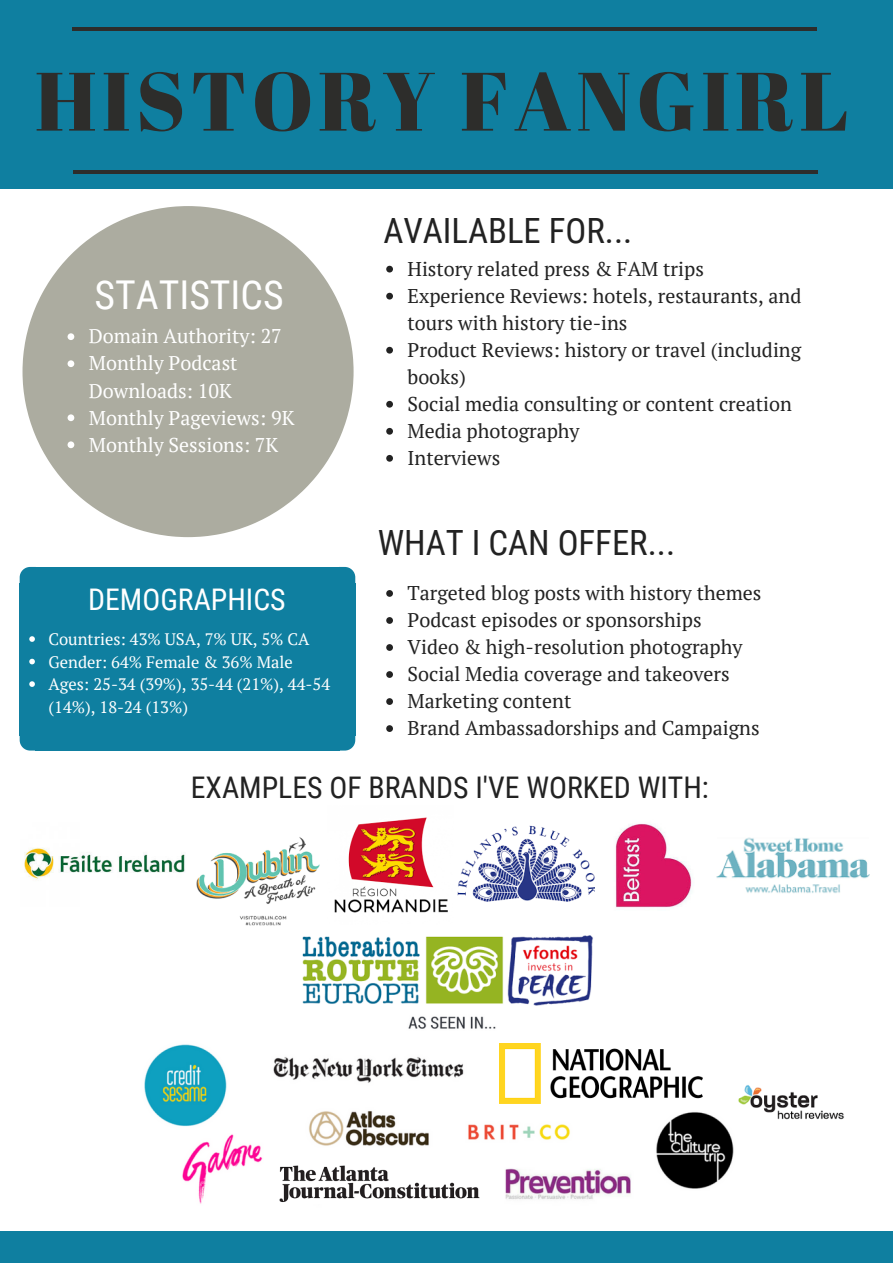
<style>
.page{position:relative;width:893px;height:1263px;background:#fff}
.page>*{position:absolute;margin:0;border:0;box-sizing:border-box;transform-origin:0 0}
.t1{font:82.5px "Abril Fatface";letter-spacing:.06em;color:#2d2d2b}
.t2{font:39.75px "Roboto Condensed";color:#fff}
.t3{font:34.8px "Roboto Condensed";color:#222}
.t4{font:29.85px "Roboto Condensed";color:#222}
.t5{font:29.85px "Roboto Condensed";color:#fff}
.t6{font:19.8px/27px "PT Serif";color:#222}
.t7{font:19.8px/27px "PT Serif";color:#fff}
.t8{font:16.5px/22.5px "PT Serif";color:#fff}
</style>
<div class="page">
<div style="left:0;top:0;width:893px;height:189px;background:#0f7fa0"></div>
<hr style="left:72px;top:27px;width:745px;height:3px;background:#2d2d2b">
<hr style="left:74px;top:170px;width:744px;height:3px;background:#2d2d2b">
<div style="left:0;top:1231px;width:893px;height:32px;background:#0f7fa0"></div>
<img style="left:457px;top:825px;width:138px;height:77px">
<svg style="left:23px;top:206px;width:331px;height:331px;fill:#acaca0"></svg>
<svg style="left:68px;top:333px;width:6px;height:7px"></svg>
<svg style="left:68px;top:360px;width:6px;height:7px"></svg>
<svg style="left:68px;top:414px;width:6px;height:7px"></svg>
<svg style="left:68px;top:441px;width:6px;height:7px"></svg>
<svg style="left:386px;top:266px;width:7px;height:6px"></svg>
<svg style="left:386px;top:293px;width:7px;height:7px"></svg>
<svg style="left:386px;top:347px;width:7px;height:7px"></svg>
<svg style="left:386px;top:401px;width:7px;height:7px"></svg>
<svg style="left:386px;top:428px;width:7px;height:7px"></svg>
<svg style="left:386px;top:455px;width:7px;height:7px"></svg>
<svg style="left:386px;top:590px;width:7px;height:7px"></svg>
<svg style="left:386px;top:617px;width:7px;height:7px"></svg>
<svg style="left:386px;top:644px;width:7px;height:7px"></svg>
<svg style="left:386px;top:671px;width:7px;height:7px"></svg>
<svg style="left:386px;top:698px;width:7px;height:7px"></svg>
<svg style="left:386px;top:725px;width:7px;height:7px"></svg>
<svg style="left:340px;top:567px;width:15px;height:17px"></svg>
<div style="left:339px;top:584px;width:16px;height:152px;background:#0f7fa0"></div>
<div style="left:35px;top:584px;width:305px;height:152px;background:#0f7fa0"></div>
<div style="left:35px;top:567px;width:305px;height:17px;background:#0f7fa0"></div>
<svg style="left:20px;top:567px;width:15px;height:17px"></svg>
<div style="left:20px;top:584px;width:16px;height:152px;background:#0f7fa0"></div>
<div style="left:35px;top:735px;width:305px;height:15px;background:#0f7fa0"></div>
<svg style="left:20px;top:736px;width:15px;height:14px"></svg>
<svg style="left:340px;top:736px;width:15px;height:14px"></svg>
<svg style="left:29px;top:636px;width:6px;height:6px"></svg>
<svg style="left:29px;top:659px;width:6px;height:5px"></svg>
<svg style="left:29px;top:681px;width:6px;height:6px"></svg>
<img style="left:144px;top:1005px;width:590px;height:199px">
<img style="left:302px;top:935px;width:291px;height:70px">
<img style="left:716px;top:837px;width:154px;height:56px">
<img style="left:196px;top:837px;width:124px;height:89px">
<img style="left:334px;top:817px;width:114px;height:96px">
<img style="left:615px;top:823px;width:77px;height:85px">
<img style="left:24px;top:848px;width:161px;height:32px">
<img style="left:500px;top:1044px;width:203px;height:59px">
<img style="left:279px;top:1165px;width:202px;height:39px">
<img style="left:738px;top:1085px;width:106px;height:35px">
<h1 class="t1" style="left:35px;top:43px;width:815px">HISTORY FANGIRL</h1>
<h2 class="t2" style="left:95px;top:272px;width:191px">STATISTICS</h2>
<p class="t7" style="left:89px;top:322px;width:207px">Domain Authority: 27<br>Monthly Podcast<br>Downloads: 10K<br>Monthly Pageviews: 9K<br>Monthly Sessions: 7K</p>
<h3 class="t5" style="left:88px;top:583px;width:199px">DEMOGRAPHICS</h3>
<p class="t8" style="left:49px;top:628px;width:283px">Countries: 43% USA, 7% UK, 5% CA<br>Gender: 64% Female &amp; 36% Male<br>Ages: 25-34 (39%), 35-44 (21%), 44-54 (14%), 18-24 (13%)</p>
<h3 class="t3" style="left:383px;top:211px;width:250px">AVAILABLE FOR...</h3>
<p class="t6" style="left:408px;top:255px;width:395px">History related press &amp; FAM trips<br>Experience Reviews: hotels, restaurants, and tours with history tie-ins<br>Product Reviews: history or travel (including books)<br>Social media consulting or content creation<br>Media photography<br>Interviews</p>
<h3 class="t3" style="left:378px;top:523px;width:299px">WHAT I CAN OFFER...</h3>
<p class="t6" style="left:408px;top:579px;width:355px">Targeted blog posts with history themes Podcast episodes or sponsorships<br>Video &amp; high-resolution photography Social Media coverage and takeovers Marketing content<br>Brand Ambassadorships and Campaigns</p>
<h3 class="t4" style="left:191px;top:771px;width:519px">EXAMPLES OF BRANDS I'VE WORKED WITH:</h3>
</div>
